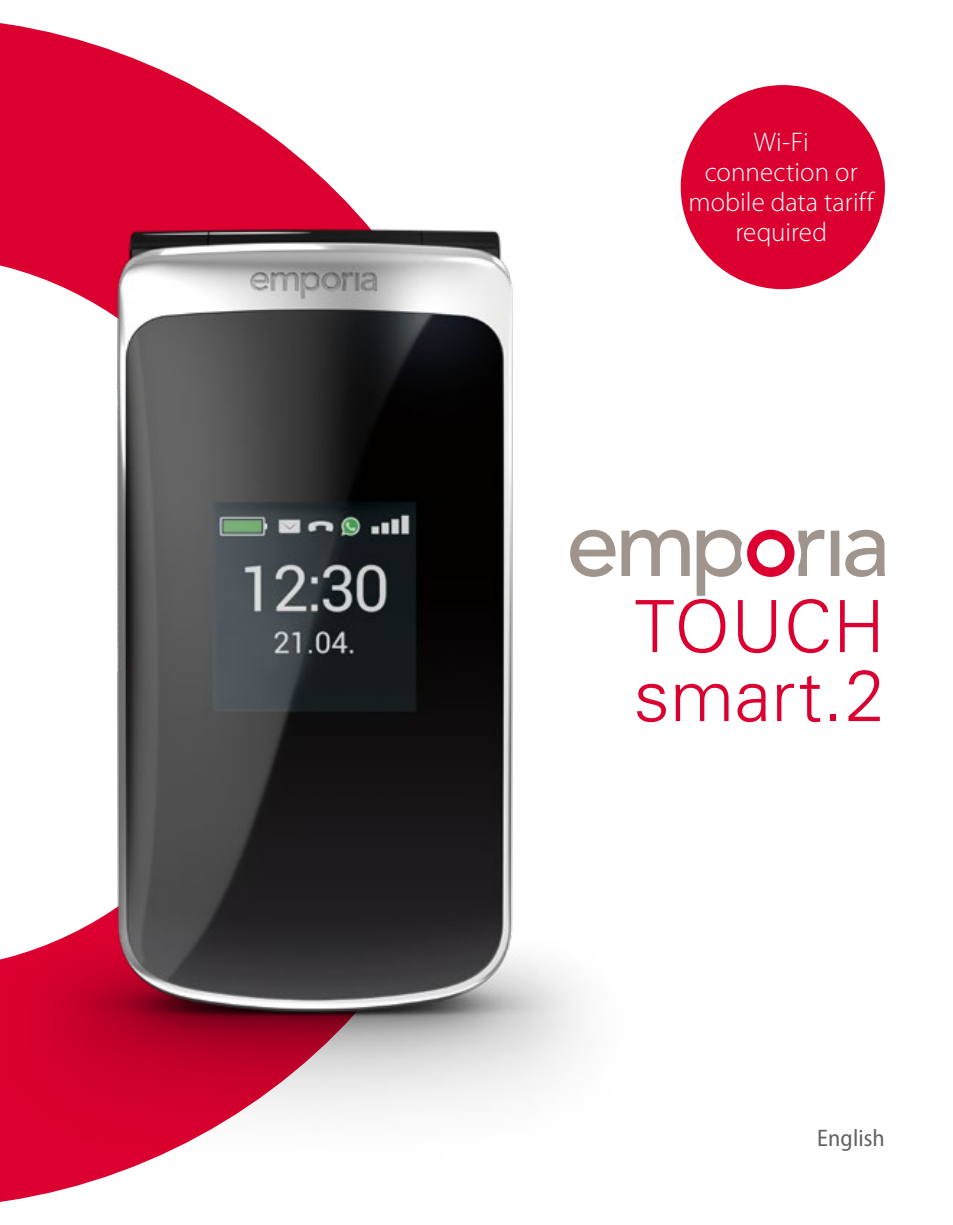
<style>
.page{position:relative;width:953px;height:1225px;background:#fff}
.page>*{position:absolute;margin:0;border:0;box-sizing:border-box;transform-origin:0 0}
.t1{font:300 72px/69px "Univers Com 45";letter-spacing:.01em;color:#db002f}
.t2{font:300 27px/30px "Myriad Pro";letter-spacing:.005em;color:#fff;text-align:center}
.t3{font:semi-condensed 24px "Myriad Pro";letter-spacing:.005em;color:#626261}
</style>
<div class="page">
<svg style="left:0;top:23px;width:318px;height:151px;fill:#db002f"></svg>
<img style="left:0;top:174px;width:647px;height:1028px">
<svg style="left:570px;top:530px;width:314px;height:66px"></svg>
<div style="left:680px;top:85px;width:204px;height:204px;background:#db002f;border-radius:50%"></div>
<p class="t2" style="left:688px;top:128px;width:187px">Wi-Fi connection or mobile data tariff required</p>
<h1 class="t1" style="left:633px;top:592px;width:253px">TOUCH smart.2</h1>
<p class="t3" style="left:817px;top:1124px;width:69px">English</p>
</div>
